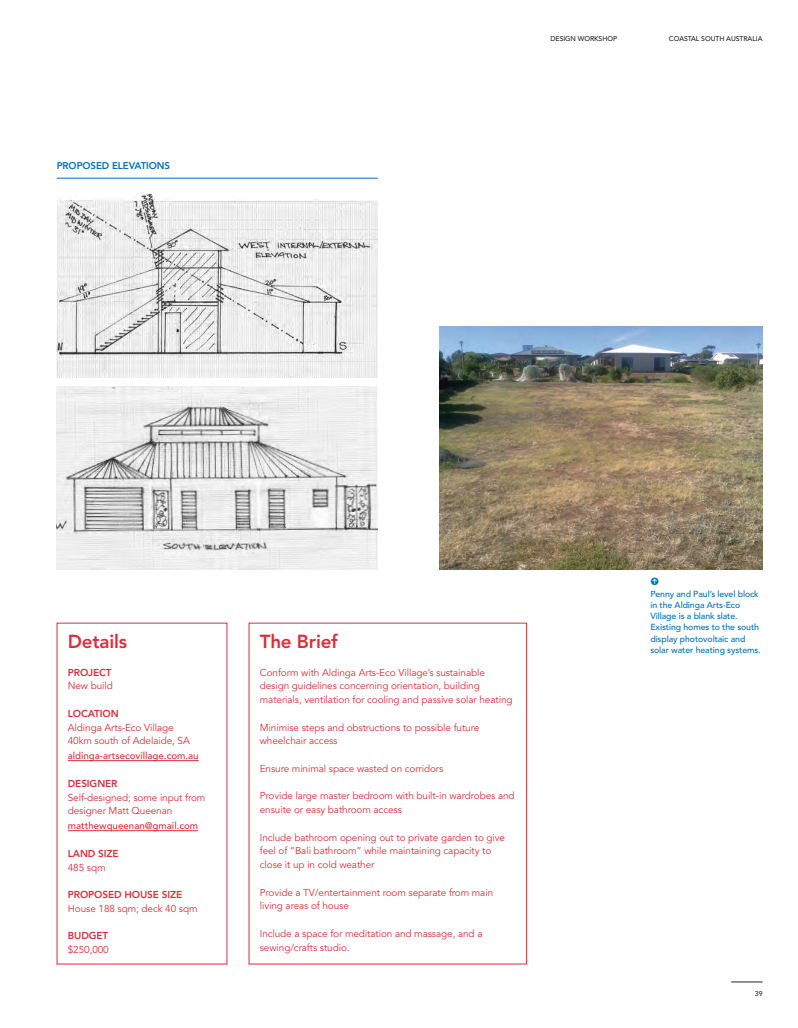
<style>
.page{position:relative;width:798px;height:1028px;background:#fff}
.page>*{position:absolute;margin:0;border:0;box-sizing:border-box;transform-origin:0 0}
.TECH_BOX_TITLE{font:800 18.75px "Avenir LT Std";letter-spacing:-.01em;color:#d8303b}
.TECH_BOX_BODY{font:10px/13.8px "Avenir LT Std";letter-spacing:-.01em;color:#d8303b}
.TECH_BOX_BODY-2{font:800 10px "Avenir LT Std";letter-spacing:-.01em;color:#d8303b}
.ARTICLE_BODY{font:500 9.75px "Avenir LT Std";color:#d8303b}
.CAPTION{font:800 9.75px "Avenir LT Std";letter-spacing:-.01em;color:#0072bc}
.CAPTION-2{font:500 8.75px/11.2px "Avenir LT Std";letter-spacing:-.01em;color:#0072bc}
.RUNNING_HEADS{font:500 6.88px "Avenir LT Std";letter-spacing:-.01em;color:#231f20}
</style>
<div class="page">
<hr style="left:731px;top:981px;width:31px;height:1px;background:#231f20">
<hr style="left:68px;top:760px;width:131px;height:1px;background:#d8303b">
<hr style="left:68px;top:830px;width:130px;height:1px;background:#d8303b">
<hr style="left:57px;top:178px;width:320px;height:1px;background:#0072bc">
<img style="left:57px;top:194px;width:320px;height:183px">
<img style="left:57px;top:386px;width:320px;height:183px">
<img style="left:439px;top:327px;width:323px;height:242px">
<p class="CAPTION" style="left:57px;top:160px;width:115px">PROPOSED ELEVATIONS</p>
<p class="RUNNING_HEADS" style="left:550px;top:34px;width:68px">DESIGN WORKSHOP</p>
<p class="RUNNING_HEADS" style="left:668px;top:34px;width:95px">COASTAL SOUTH AUSTRALIA</p>
<p class="TECH_BOX_TITLE" style="left:68px;top:630px;width:61px">Details</p>
<p class="TECH_BOX_BODY-2" style="left:68px;top:666px;width:45px">PROJECT</p>
<p class="TECH_BOX_BODY" style="left:68px;top:679px;width:47px">New build</p>
<p class="TECH_BOX_BODY-2" style="left:68px;top:707px;width:52px">LOCATION</p>
<p class="TECH_BOX_BODY" style="left:68px;top:720px;width:107px">Aldinga Arts-Eco Village</p>
<p class="TECH_BOX_BODY" style="left:68px;top:734px;width:123px">40km south of Adelaide, SA</p>
<p class="ARTICLE_BODY" style="left:68px;top:750px;width:132px">aldinga-artsecovillage.com.au</p>
<p class="TECH_BOX_BODY-2" style="left:68px;top:777px;width:51px">DESIGNER</p>
<p class="TECH_BOX_BODY" style="left:68px;top:790px;width:139px">Self-designed; some input from designer Matt Queenan</p>
<p class="ARTICLE_BODY" style="left:68px;top:820px;width:132px">matthewqueenan@gmail.com</p>
<p class="TECH_BOX_BODY-2" style="left:68px;top:847px;width:52px">LAND SIZE</p>
<p class="TECH_BOX_BODY" style="left:68px;top:860px;width:39px">485 sqm</p>
<p class="TECH_BOX_BODY-2" style="left:68px;top:888px;width:116px">PROPOSED HOUSE SIZE</p>
<p class="TECH_BOX_BODY" style="left:68px;top:902px;width:131px">House 188 sqm; deck 40 sqm</p>
<p class="TECH_BOX_BODY-2" style="left:68px;top:930px;width:42px">BUDGET</p>
<p class="TECH_BOX_BODY" style="left:68px;top:943px;width:42px">$250,000</p>
<p class="TECH_BOX_TITLE" style="left:260px;top:630px;width:80px">The Brief</p>
<p class="TECH_BOX_BODY" style="left:260px;top:665px;width:254px">Conform with Aldinga Arts-Eco Village’s sustainable design guidelines concerning orientation, building materials, ventilation for cooling and passive solar heating</p>
<p class="TECH_BOX_BODY" style="left:260px;top:720px;width:221px">Minimise steps and obstructions to possible future wheelchair access</p>
<p class="TECH_BOX_BODY" style="left:260px;top:762px;width:185px">Ensure minimal space wasted on corridors</p>
<p class="TECH_BOX_BODY" style="left:260px;top:789px;width:256px">Provide large master bedroom with built-in wardrobes and ensuite or easy bathroom access</p>
<p class="TECH_BOX_BODY" style="left:260px;top:830px;width:247px">Include bathroom opening out to private garden to give feel of “Bali bathroom” while maintaining capacity to close it up in cold weather</p>
<p class="TECH_BOX_BODY" style="left:260px;top:885px;width:235px">Provide a TV/entertainment room separate from main living areas of house</p>
<p class="TECH_BOX_BODY" style="left:260px;top:927px;width:224px">Include a space for meditation and massage, and a sewing/crafts studio.</p>
<p class="CAPTION-2" style="left:650px;top:588px;width:112px">Penny and Paul’s level block in the Aldinga Arts-Eco<br>Village is a blank slate.<br>Existing homes to the south display photovoltaic and solar water heating systems.</p>
<p class="RUNNING_HEADS" style="left:754px;top:989px;width:9px">39</p>
</div>
